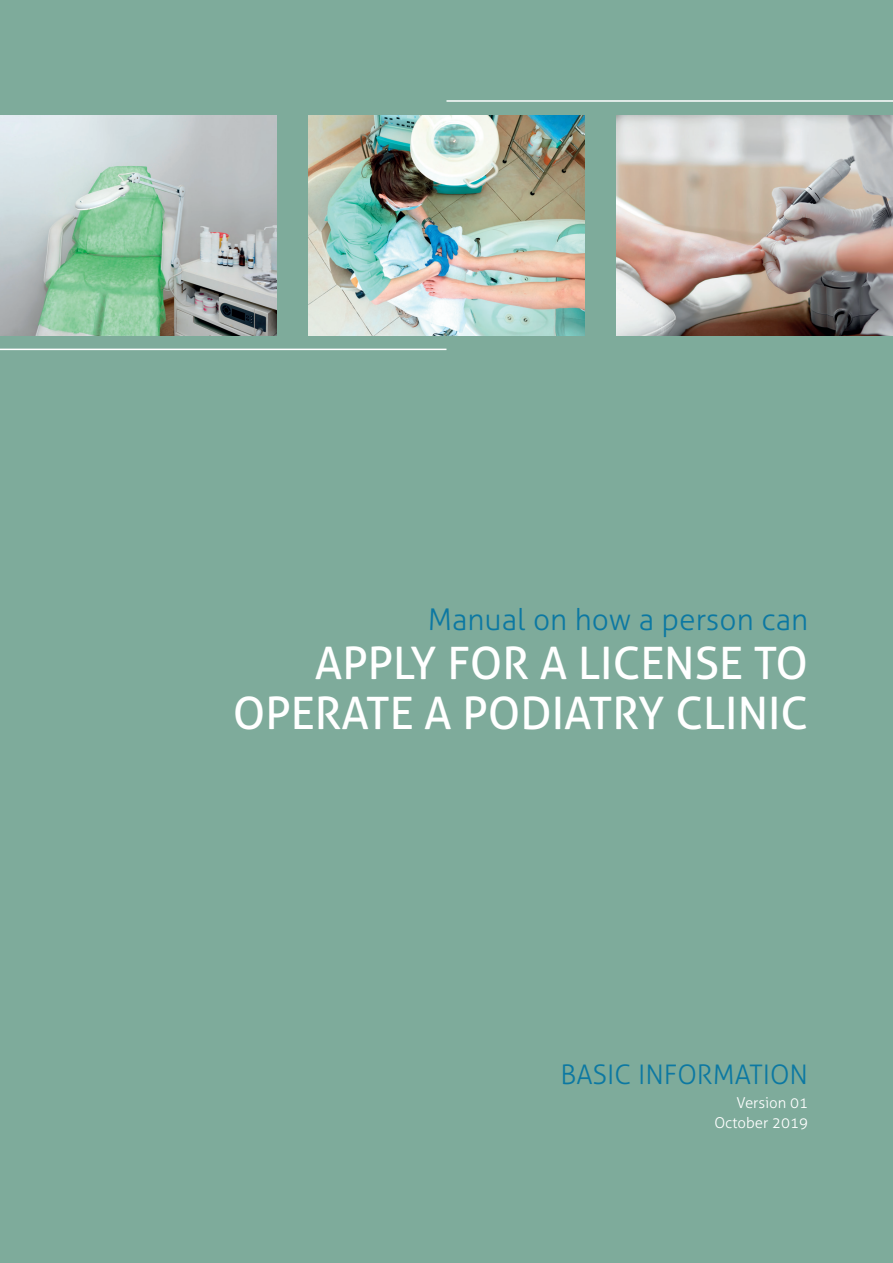
<style>
.page{position:relative;width:893px;height:1263px;background:#7eab9b}
.page>*{position:absolute;margin:0;border:0;box-sizing:border-box;transform-origin:0 0}
.t1{font:44.7px "Aller";color:#fff}
.t2{font:300 30px "Aller";color:#0c78a2}
.t3{font:300 27px "Aller";color:#0c78a2}
.t4{font:300 15px "Aller";color:#fff}
</style>
<div class="page">
<hr style="left:0;top:349px;width:446px;height:1px;background:#fff">
<hr style="left:446px;top:100px;width:447px;height:2px;background:#fff">
<img style="left:0;top:115px;width:276px;height:220px">
<img style="left:308px;top:115px;width:277px;height:220px">
<img style="left:617px;top:115px;width:276px;height:220px">
<p class="t2" style="left:428px;top:601px;width:382px">Manual on how a person can</p>
<p class="t1" style="left:315px;top:636px;width:495px">APPLY FOR A LICENSE TO</p>
<p class="t1" style="left:233px;top:686px;width:577px">OPERATE A PODIATRY CLINIC</p>
<p class="t3" style="left:560px;top:1059px;width:249px">BASIC INFORMATION</p>
<p class="t4" style="left:737px;top:1094px;width:73px">Version 01</p>
<p class="t4" style="left:714px;top:1113px;width:95px">October 2019</p>
</div>
